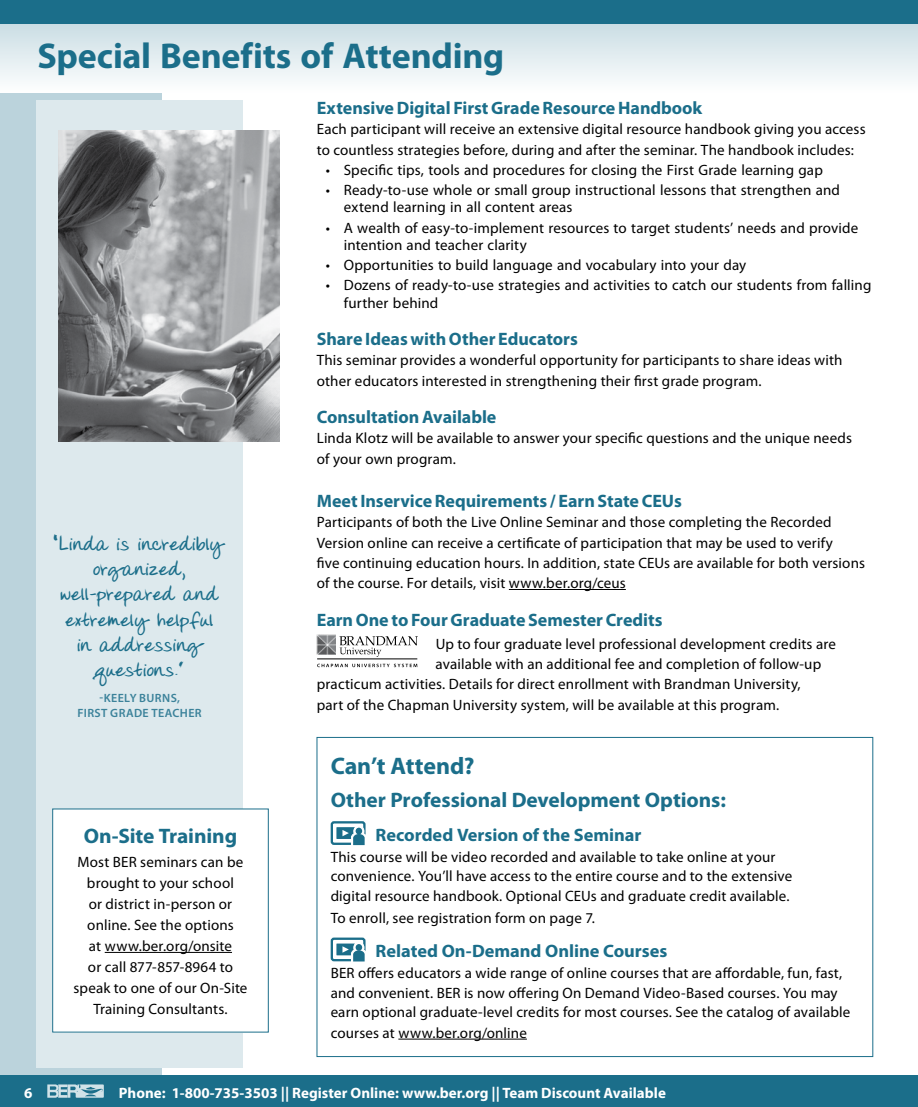
<style>
.page{position:relative;width:918px;height:1107px;background:#fff}
.page>*{position:absolute;margin:0;border:0;box-sizing:border-box;transform-origin:0 0}
.t1{font:700 36px "Myriad Pro";letter-spacing:-.005em;color:#1b6e8a}
.t2{font:700 24px "Myriad Pro";letter-spacing:-.005em;color:#1b6e8a}
.t3{font:700 21px/25.2px "Donnys Hand";letter-spacing:.005em;color:#1b6e8a;text-align:center}
.t4{font:700 21px "Myriad Pro";letter-spacing:-.005em;color:#1b6e8a}
.t5{font:700 18px "Myriad Pro";letter-spacing:-.005em;color:#1b6e8a}
.t6{font:15px/21px "Myriad Pro";letter-spacing:.01em;color:#000}
.t7{font:700 15px "Myriad Pro";color:#fff}
.t8{font:600 12px/14.4px "Myriad Pro";letter-spacing:.035em;color:#3b829a;text-align:center}
</style>
<div class="page">
<div style="left:0;top:0;width:162px;height:1107px;background:#bbd3dc"></div>
<div style="left:0;top:1076px;width:918px;height:31px;background:#1b6e8a"></div>
<svg style="left:47px;top:1084px;width:57px;height:14px"></svg>
<svg style="left:0;top:24px;width:918px;height:68px"></svg>
<div style="left:0;top:0;width:918px;height:24px;background:#1b6e8a"></div>
<div style="left:36px;top:101px;width:207px;height:967px;background:#dde9ed"></div>
<div style="left:53px;top:809px;width:215px;height:223px;background:#fff"></div>
<hr style="left:105px;top:952px;width:127px;height:1px;background:#000">
<hr style="left:398px;top:1039px;width:129px;height:1px;background:#000">
<div style="left:331px;top:821px;width:35px;height:24px;border:2px solid #1b6e8a;border-radius:2px"></div>
<div style="left:336px;top:827px;width:19px;height:12px;background:#1b6e8a"></div>
<div style="left:355px;top:827px;width:8px;height:8px;background:#1b6e8a;border-radius:50%"></div>
<div style="left:354px;top:826px;width:10px;height:10px;border:2px solid #fff;border-radius:50%"></div>
<svg style="left:342px;top:830px;width:24px;height:16px"></svg>
<div style="left:331px;top:938px;width:35px;height:23px;border:2px solid #1b6e8a;border-radius:2px"></div>
<div style="left:336px;top:944px;width:19px;height:11px;background:#1b6e8a"></div>
<div style="left:354px;top:942px;width:10px;height:11px;border:1px solid #fff;border-radius:50%"></div>
<div style="left:354px;top:943px;width:10px;height:9px;border:2px solid #fff;border-radius:50%"></div>
<svg style="left:342px;top:946px;width:24px;height:16px"></svg>
<hr style="left:509px;top:589px;width:117px;height:1px;background:#000">
<svg style="left:339px;top:636px;width:79px;height:21px"></svg>
<svg style="left:317px;top:664px;width:100px;height:3px"></svg>
<img style="left:317px;top:635px;width:19px;height:19px">
<hr style="left:317px;top:659px;width:100px;height:1px;background:#000">
<img style="left:58px;top:131px;width:222px;height:310px">
<h1 class="t1" style="left:38px;top:32px;width:468px">Special Benefits of Attending</h1>
<p class="t5" style="left:317px;top:96px;width:387px">Extensive Digital First Grade Resource Handbook</p>
<p class="t6" style="left:317px;top:119px;width:550px;line-height:20.2px">Each participant will receive an extensive digital resource handbook giving you access to countless strategies before, during and after the seminar. The handbook includes:</p>
<p class="t6" style="left:326px;top:159px;width:499px">• Specific tips, tools and procedures for closing the First Grade learning gap</p>
<p class="t6" style="left:344px;top:181px;width:498px;line-height:17.2px;text-indent:-18px">• Ready-to-use whole or small group instructional lessons that strengthen and extend learning in all content areas</p>
<p class="t6" style="left:344px;top:219px;width:516px;line-height:17.2px;text-indent:-18px">• A wealth of easy-to-implement resources to target students’ needs and provide intention and teacher clarity</p>
<p class="t6" style="left:326px;top:254px;width:422px">• Opportunities to build language and vocabulary into your day</p>
<p class="t6" style="left:344px;top:277px;width:529px;line-height:17.2px;text-indent:-18px">• Dozens of ready-to-use strategies and activities to catch our students from falling further behind</p>
<p class="t5" style="left:317px;top:327px;width:263px">Share Ideas with Other Educators</p>
<p class="t6" style="left:317px;top:350px;width:527px;line-height:20.2px">This seminar provides a wonderful opportunity for participants to share ideas with other educators interested in strengthening their first grade program.</p>
<p class="t5" style="left:317px;top:405px;width:181px">Consultation Available</p>
<p class="t6" style="left:317px;top:428px;width:537px;line-height:20.2px">Linda Klotz will be available to answer your specific questions and the unique needs of your own program.</p>
<h3 class="t3" style="left:55px;top:532px;width:171px">“Linda is incredibly organized, well-prepared and extremely helpful<br>in addressing questions.”</h3>
<p class="t8" style="left:77px;top:691px;width:126px">-KEELY BURNS,<br>FIRST GRADE TEACHER</p>
<h3 class="t4" style="left:84px;top:822px;width:155px">On‑Site Training</h3>
<p class="t6" style="left:74px;top:851px;width:175px;text-align:center">Most BER seminars can be brought to your school<br>or district in-person or online. See the options<br>at www.ber.org/onsite<br>or call 877‑857‑8964 to speak to one of our On‑Site<br>Training Consultants.</p>
<p class="t5" style="left:317px;top:489px;width:367px">Meet Inservice Requirements / Earn State CEUs</p>
<p class="t6" style="left:317px;top:512px;width:550px;line-height:20.2px">Participants of both the Live Online Seminar and those completing the Recorded Version online can receive a certificate of participation that may be used to verify<br>five continuing education hours. In addition, state CEUs are available for both versions of the course. For details, visit www.ber.org/ceus</p>
<p class="t5" style="left:317px;top:608px;width:347px">Earn One to Four Graduate Semester Credits</p>
<p class="t6" style="left:436px;top:633px;width:402px">Up to four graduate level professional development credits are</p>
<p class="t6" style="left:436px;top:653px;width:387px">available with an additional fee and completion of follow‑up</p>
<p class="t6" style="left:317px;top:673px;width:485px">practicum activities. Details for direct enrollment with Brandman University,</p>
<p class="t6" style="left:317px;top:694px;width:464px">part of the Chapman University system, will be available at this program.</p>
<h2 class="t2" style="left:331px;top:751px;width:145px">Can’t Attend?</h2>
<h3 class="t4" style="left:331px;top:786px;width:397px">Other Professional Development Options:</h3>
<p class="t5" style="left:376px;top:823px;width:267px">Recorded Version of the Seminar</p>
<p class="t6" style="left:331px;top:847px;width:463px;line-height:19.5px">This course will be video recorded and available to take online at your convenience. You’ll have access to the entire course and to the extensive digital resource handbook. Optional CEUs and graduate credit available.</p>
<p class="t6" style="left:331px;top:908px;width:266px">To enroll, see registration form on page 7.</p>
<p class="t5" style="left:376px;top:940px;width:293px">Related On-Demand Online Courses</p>
<p class="t6" style="left:331px;top:963px;width:521px;line-height:19.8px">BER offers educators a wide range of online courses that are affordable, fun, fast, and convenient. BER is now offering On Demand Video-Based courses. You may earn optional graduate-level credits for most courses. See the catalog of available courses at www.ber.org/online</p>
<p class="t7" style="left:24px;top:1083px;width:10px">6</p>
<p class="t7" style="left:119px;top:1083px;width:549px">Phone: 1-800-735-3503 || Register Online: www.ber.org || Team Discount Available</p>
</div>
